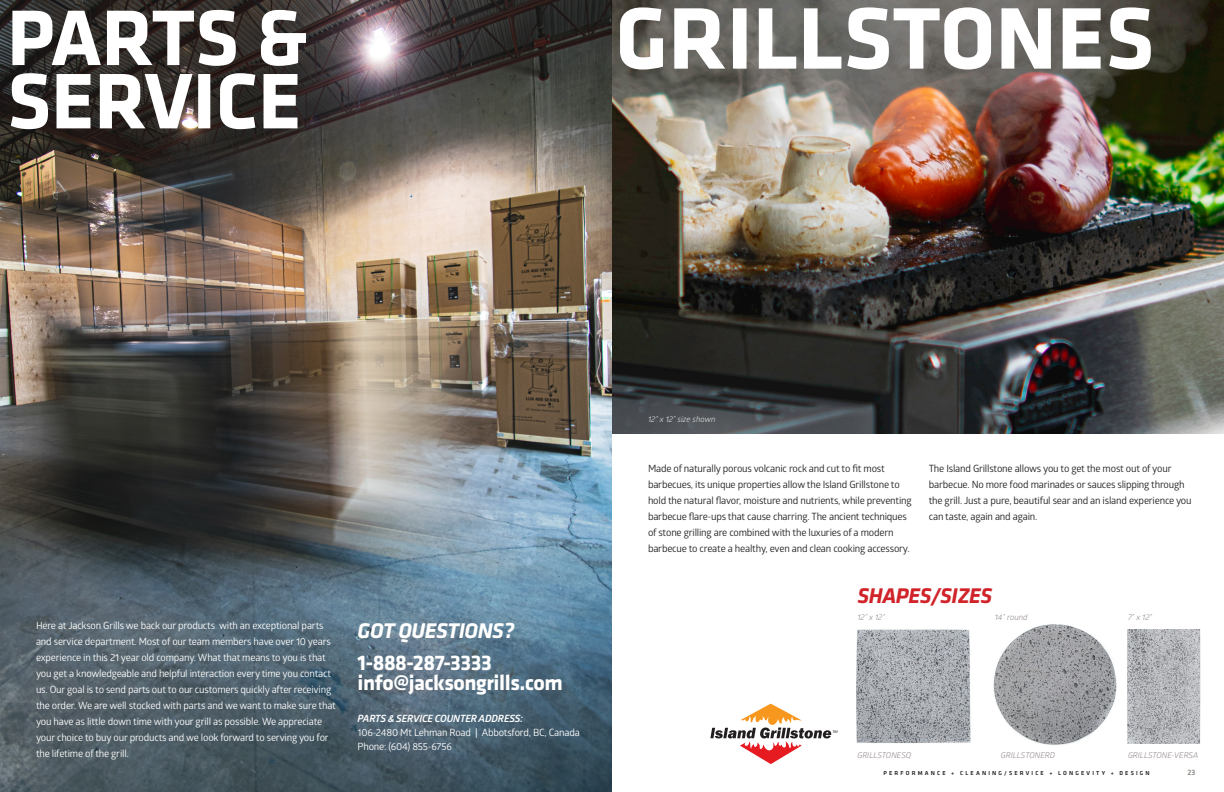
<style>
.page{position:relative;width:1224px;height:792px;background:#fff}
.page>*{position:absolute;margin:0;border:0;box-sizing:border-box;transform-origin:0 0}
.BODY_10_14_GREY{font:700 22px "Klavika";letter-spacing:-.02em;color:#fff}
.BODY_10_14_GREY-2{font:italic 700 22px "Klavika";letter-spacing:-.02em;color:#fff}
.BODY_10_14_GREY-3{font:italic 700 22px "Klavika";letter-spacing:-.02em;color:#d1232a}
.BODY_10_14_GREY-4{font:10px/16px "Glober";letter-spacing:-.02em;color:#fff}
.BODY_10_14_GREY-5{font:10px/16px "Glober";letter-spacing:-.02em;color:#231f20}
.BODY_10_14_GREY-6{font:italic 700 10px "Glober";letter-spacing:-.02em;color:#fff}
.t1{font:italic 8px "Glober";color:#7f7674}
.t2{font:italic 8px "Glober";color:#fff}
.t3{font:500 8px "Klavika";color:#8d8e88}
.t4{font:500 6px "Klavika";letter-spacing:.36em;color:#231f20}
</style>
<div class="page">
<img style="left:0;top:0;width:612px;height:792px">
<svg style="left:11px;top:73px;width:286px;height:56px"></svg>
<svg style="left:12px;top:10px;width:294px;height:56px"></svg>
<img style="left:612px;top:0;width:612px;height:433px">
<img style="left:1127px;top:629px;width:74px;height:115px">
<img style="left:993px;top:624px;width:124px;height:121px">
<img style="left:856px;top:629px;width:115px;height:115px">
<svg style="left:620px;top:7px;width:531px;height:63px"></svg>
<svg style="left:710px;top:704px;width:128px;height:60px"></svg>
<p class="BODY_10_14_GREY-4" style="left:36px;top:617px;width:301px">Here at Jackson Grills we back our products with an exceptional parts and service department. Most of our team members have over 10 years experience in this 21 year old company. What that means to you is that you get a knowledgeable and helpful interaction every time you contact us. Our goal is to send parts out to our customers quickly after receiving the order. We are well stocked with parts and we want to make sure that you have as little down time with your grill as possible. We appreciate your choice to buy our products and we look forward to serving you for the lifetime of the grill.</p>
<p class="BODY_10_14_GREY-2" style="left:358px;top:619px;width:158px">GOT QUESTIONS?</p>
<p class="BODY_10_14_GREY" style="left:358px;top:651px;width:136px">1-888-287-3333</p>
<p class="BODY_10_14_GREY" style="left:358px;top:671px;width:207px">info@jacksongrills.com</p>
<p class="BODY_10_14_GREY-6" style="left:358px;top:712px;width:167px">PARTS &amp; SERVICE COUNTER ADDRESS:</p>
<p class="BODY_10_14_GREY-4" style="left:358px;top:724px;width:224px">106-2480 Mt Lehman Road | Abbotsford, BC, Canada</p>
<p class="BODY_10_14_GREY-4" style="left:358px;top:738px;width:96px">Phone: (604) 855-6756</p>
<p class="t2" style="left:648px;top:413px;width:69px">12” x 12” size shown</p>
<p class="BODY_10_14_GREY-5" style="left:648px;top:460px;width:265px">Made of naturally porous volcanic rock and cut to fit most barbecues, its unique properties allow the Island Grillstone to hold the natural flavor, moisture and nutrients, while preventing barbecue flare-ups that cause charring. The ancient techniques of stone grilling are combined with the luxuries of a modern barbecue to create a healthy, even and clean cooking accessory.</p>
<p class="BODY_10_14_GREY-5" style="left:929px;top:460px;width:264px">The Island Grillstone allows you to get the most out of your barbecue. No more food marinades or sauces slipping through the grill. Just a pure, beautiful sear and an island experience you can taste, again and again.</p>
<p class="BODY_10_14_GREY-3" style="left:857px;top:584px;width:137px">SHAPES/SIZES</p>
<p class="t1" style="left:857px;top:612px;width:29px">12” x 12”</p>
<p class="t1" style="left:995px;top:612px;width:34px">14” round</p>
<p class="t1" style="left:1128px;top:612px;width:26px">7” x 12”</p>
<p class="t1" style="left:857px;top:749px;width:55px">GRILLSTONESQ</p>
<p class="t1" style="left:1001px;top:749px;width:56px">GRILLSTONERD</p>
<p class="t1" style="left:1128px;top:749px;width:72px">GRILLSTONE-VERSA</p>
<p class="t4" style="left:883px;top:770px;width:268px">PERFORMANCE + CLEANING/SERVICE + LONGEVITY + DESIGN</p>
<p class="t3" style="left:1187px;top:768px;width:9px">23</p>
</div>
